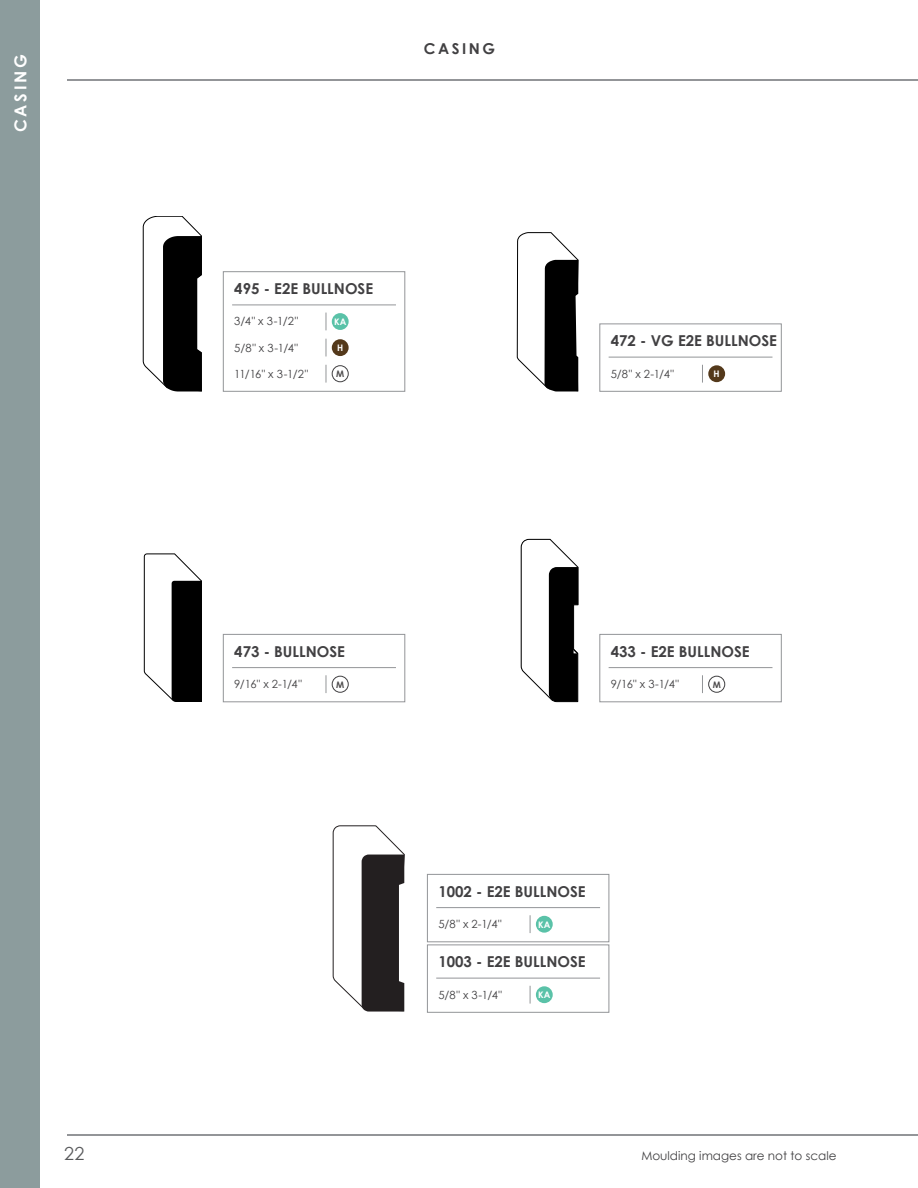
<style>
.page{position:relative;width:918px;height:1188px;background:#fff}
.page>*{position:absolute;margin:0;border:0;box-sizing:border-box;transform-origin:0 0}
.t1{font:18px "Century Gothic";color:#58595b}
.t2{font:700 16.5px "Century Gothic";color:#fff}
.t3{font:700 15px "Century Gothic";color:#414042}
.t4{font:12px "Century Gothic";color:#414042}
.t5{font:11.25px "Century Gothic";letter-spacing:-.055em;color:#414042}
.t6{font:700 9px "Century Gothic";color:#fff}
.t7{font:700 9px "Century Gothic";color:#4e4c4d}
</style>
<div class="page">
<div style="left:0;top:0;width:40px;height:1188px;background:#8c9c9d"></div>
<hr style="left:68px;top:80px;width:850px;height:1px;background:#939598">
<hr style="left:68px;top:1134px;width:850px;height:1px;background:#939598">
<hr style="left:232px;top:305px;width:164px;height:1px;background:#939598">
<svg style="left:326px;top:313px;width:1px;height:17px"></svg>
<div style="left:332px;top:313px;width:17px;height:17px;background:#5ac2a8;border-radius:50%"></div>
<svg style="left:326px;top:339px;width:1px;height:17px"></svg>
<div style="left:332px;top:339px;width:17px;height:17px;background:#54391b;border-radius:50%"></div>
<svg style="left:326px;top:365px;width:1px;height:18px"></svg>
<div style="left:332px;top:365px;width:17px;height:17px;border:1px solid #414042;border-radius:50%"></div>
<div style="left:223px;top:272px;width:182px;height:120px;border:1px solid #939598"></div>
<hr style="left:609px;top:357px;width:163px;height:1px;background:#939598">
<svg style="left:702px;top:365px;width:1px;height:18px"></svg>
<div style="left:708px;top:365px;width:17px;height:17px;background:#54391b;border-radius:50%"></div>
<div style="left:600px;top:324px;width:182px;height:68px;border:1px solid #939598"></div>
<hr style="left:436px;top:907px;width:164px;height:1px;background:#939598">
<svg style="left:530px;top:915px;width:1px;height:18px"></svg>
<div style="left:536px;top:916px;width:17px;height:17px;background:#5ac2a8;border-radius:50%"></div>
<div style="left:427px;top:874px;width:182px;height:68px;border:1px solid #939598"></div>
<hr style="left:436px;top:978px;width:164px;height:1px;background:#939598">
<svg style="left:530px;top:986px;width:1px;height:18px"></svg>
<div style="left:536px;top:986px;width:17px;height:17px;background:#5ac2a8;border-radius:50%"></div>
<hr style="left:609px;top:667px;width:163px;height:1px;background:#939598">
<svg style="left:702px;top:675px;width:1px;height:18px"></svg>
<div style="left:708px;top:676px;width:17px;height:17px;border:1px solid #414042;border-radius:50%"></div>
<div style="left:600px;top:634px;width:182px;height:68px;border:1px solid #939598"></div>
<hr style="left:232px;top:667px;width:164px;height:1px;background:#939598">
<svg style="left:326px;top:675px;width:1px;height:18px"></svg>
<div style="left:332px;top:676px;width:17px;height:17px;border:1px solid #414042;border-radius:50%"></div>
<div style="left:223px;top:634px;width:182px;height:68px;border:1px solid #939598"></div>
<svg style="left:520px;top:539px;width:59px;height:163px"></svg>
<svg style="left:143px;top:216px;width:59px;height:176px"></svg>
<svg style="left:517px;top:232px;width:61px;height:160px"></svg>
<svg style="left:333px;top:825px;width:72px;height:187px"></svg>
<svg style="left:144px;top:554px;width:58px;height:148px"></svg>
<p class="t2" style="left:8px;top:132px;width:79px;rotate:-90deg">CAsing</p>
<p class="t3" style="left:424px;top:37px;width:73px">CASING</p>
<p class="t3" style="left:234px;top:277px;width:140px">495 - E2E BULLNOSE</p>
<p class="t5" style="left:234px;top:314px;width:65px">3/4" x 3-1/2"</p>
<p class="t6" style="left:334px;top:315px;width:14px">KA</p>
<p class="t5" style="left:234px;top:340px;width:65px">5/8" x 3-1/4"</p>
<p class="t6" style="left:337px;top:341px;width:8px">H</p>
<p class="t5" style="left:234px;top:366px;width:75px">11/16" x 3-1/2"</p>
<p class="t7" style="left:336px;top:367px;width:10px">M</p>
<p class="t3" style="left:611px;top:329px;width:168px">472 - VG E2E BULLNOSE</p>
<p class="t5" style="left:611px;top:366px;width:65px">5/8" x 2-1/4"</p>
<p class="t6" style="left:714px;top:367px;width:8px">H</p>
<p class="t3" style="left:234px;top:640px;width:112px">473 - BULLNOSE</p>
<p class="t5" style="left:234px;top:676px;width:69px">9/16" x 2-1/4"</p>
<p class="t7" style="left:336px;top:678px;width:10px">M</p>
<p class="t3" style="left:611px;top:640px;width:140px">433 - E2E BULLNOSE</p>
<p class="t5" style="left:611px;top:676px;width:70px">9/16" x 3-1/4"</p>
<p class="t7" style="left:713px;top:678px;width:10px">M</p>
<p class="t3" style="left:438px;top:880px;width:149px">1002 - E2E BULLNOSE</p>
<p class="t5" style="left:438px;top:916px;width:65px">5/8" x 2-1/4"</p>
<p class="t6" style="left:538px;top:918px;width:14px">KA</p>
<p class="t3" style="left:438px;top:950px;width:149px">1003 - E2E BULLNOSE</p>
<p class="t5" style="left:438px;top:987px;width:65px">5/8" x 3-1/4"</p>
<p class="t6" style="left:538px;top:988px;width:14px">KA</p>
<p class="t1" style="left:64px;top:1141px;width:22px">22</p>
<p class="t4" style="left:641px;top:1147px;width:197px">Moulding images are not to scale</p>
</div>
